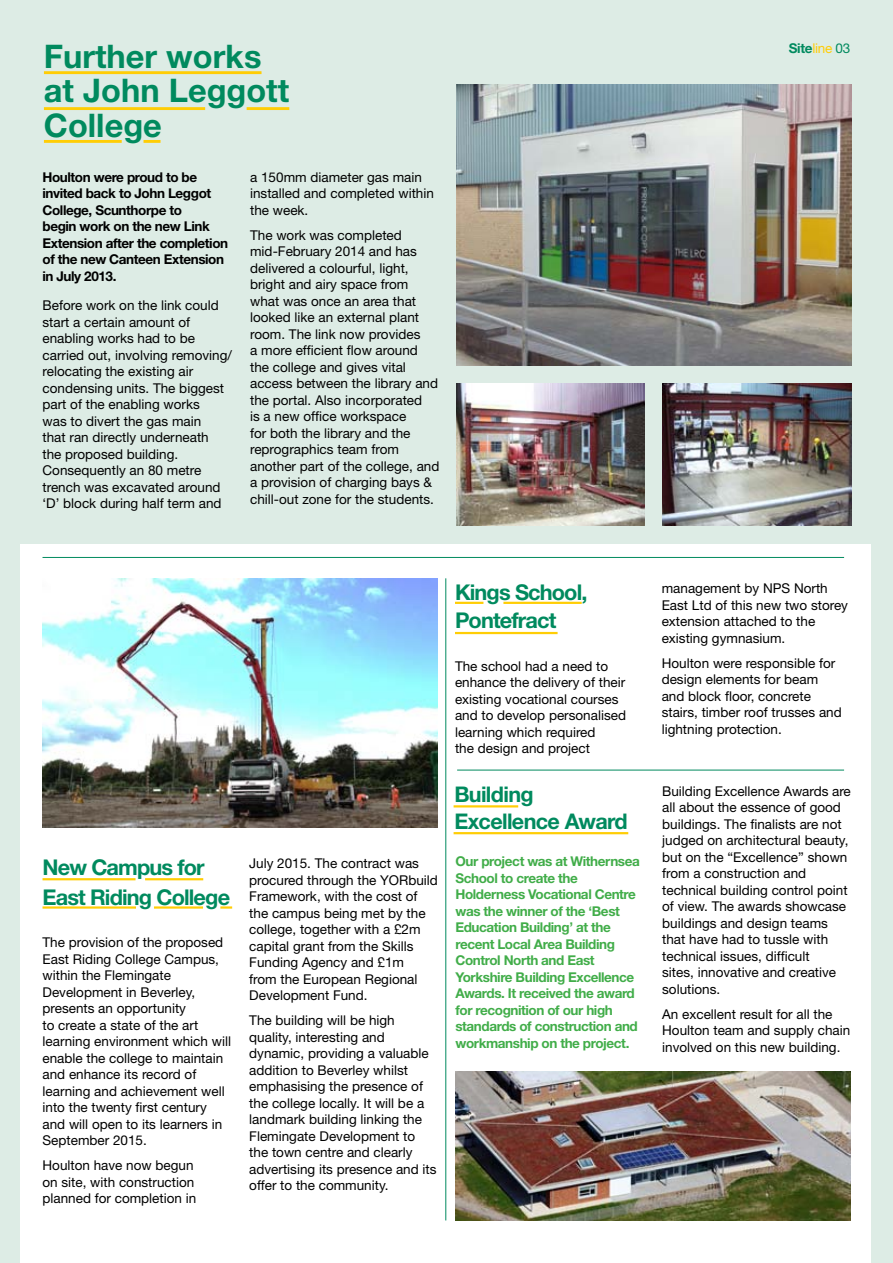
<style>
.page{position:relative;width:893px;height:1263px;background:#ddece5}
.page>*{position:absolute;margin:0;border:0;box-sizing:border-box;transform-origin:0 0}
.t1{font:700 32.55px/34.5px "Helvetica Neue";color:#008a5e}
.t2{font:700 21.75px/30px "Helvetica Neue";letter-spacing:-.04em;color:#008a5e}
.t3{font:700 21.6px/26.7px "Helvetica Neue";letter-spacing:-.03em;color:#008a5e}
.t4{font:13.5px/16.5px "Helvetica Neue";color:#000}
.t5{font:700 13.5px/16.5px "Helvetica Neue";letter-spacing:-.03em;color:#41ad49}
.t6{font:700 13.5px/16.5px "Helvetica Neue";letter-spacing:-.03em;color:#000}
.t7{font:700 13.5px "Helvetica Neue";color:#008a5e}
.s1{font-weight:400;color:#ffcd05}
.s2{font-weight:400}
</style>
<div class="page">
<div style="left:20px;top:544px;width:851px;height:719px;background:#fff"></div>
<hr style="left:43px;top:557px;width:801px;height:1px;background:#008a5e">
<hr style="left:457px;top:770px;width:387px;height:1px;background:#008a5e">
<hr style="left:44px;top:71px;width:217px;height:3px;background:#ffcd05">
<hr style="left:44px;top:107px;width:161px;height:3px;background:#ffcd05">
<hr style="left:247px;top:107px;width:42px;height:3px;background:#ffcd05">
<hr style="left:44px;top:140px;width:78px;height:3px;background:#ffcd05">
<hr style="left:144px;top:140px;width:17px;height:3px;background:#ffcd05">
<img style="left:456px;top:85px;width:395px;height:281px">
<img style="left:663px;top:384px;width:188px;height:141px">
<img style="left:456px;top:384px;width:189px;height:141px">
<img style="left:455px;top:1071px;width:395px;height:149px">
<img style="left:43px;top:578px;width:395px;height:249px">
<hr style="left:454px;top:805px;width:64px;height:2px;background:#ffcd05">
<hr style="left:454px;top:832px;width:174px;height:2px;background:#ffcd05">
<hr style="left:43px;top:878px;width:93px;height:2px;background:#ffcd05">
<hr style="left:43px;top:906px;width:93px;height:3px;background:#ffcd05">
<hr style="left:145px;top:878px;width:58px;height:2px;background:#ffcd05">
<svg style="left:220px;top:906px;width:12px;height:3px"></svg>
<hr style="left:154px;top:906px;width:49px;height:3px;background:#ffcd05">
<hr style="left:455px;top:602px;width:28px;height:2px;background:#ffcd05">
<hr style="left:455px;top:632px;width:103px;height:2px;background:#ffcd05">
<hr style="left:503px;top:602px;width:79px;height:2px;background:#ffcd05">
<hr style="left:445px;top:578px;width:1px;height:642px;background:#008a5e">
<h1 class="t1" style="left:44px;top:38px;width:247px">Further works at John Leggott<br>College</h1>
<p class="t6" style="left:43px;top:168px;width:187px">Houlton were proud to be invited back to John Leggot<br>College, Scunthorpe to<br>begin work on the new Link<br>Extension after the completion of the new Canteen Extension in July 2013.</p>
<p class="t4" style="left:43px;top:297px;width:191px">Before work on the link could start a certain amount of enabling works had to be carried out, involving removing/ relocating the existing air condensing units. The biggest part of the enabling works<br>was to divert the gas main<br>that ran directly underneath<br>the proposed building.<br>Consequently an 80 metre trench was excavated around ‘D’ block during half term and</p>
<p class="t4" style="left:250px;top:169px;width:185px">a 150mm diameter gas main installed and completed within the week.</p>
<p class="t4" style="left:250px;top:227px;width:191px">The work was completed mid-February 2014 and has delivered a colourful, light, bright and airy space from what was once an area that looked like an external plant room. The link now provides<br>a more efficient flow around the college and gives vital access between the library and the portal. Also incorporated<br>is a new office workspace<br>for both the library and the reprographics team from another part of the college, and a provision of charging bays &amp; chill-out zone for the students.</p>
<p class="t7" style="left:789px;top:40px;width:63px">Site<span class="s1">line</span> <span class="s2">03</span></p>
<h2 class="t2" style="left:43px;top:851px;width:189px">New Campus for<br>East Riding College</h2>
<p class="t4" style="left:43px;top:934px;width:190px">The provision of the proposed<br>East Riding College Campus, within the Flemingate<br>Development in Beverley, presents an opportunity<br>to create a state of the art learning environment which will enable the college to maintain and enhance its record of learning and achievement well into the twenty first century and will open to its learners in<br>September 2015.</p>
<p class="t4" style="left:43px;top:1157px;width:155px">Houlton have now begun on site, with construction planned for completion in</p>
<p class="t4" style="left:249px;top:855px;width:190px">July 2015. The contract was procured through the YORbuild<br>Framework, with the cost of the campus being met by the college, together with a £2m capital grant from the Skills<br>Funding Agency and £1m<br>from the European Regional<br>Development Fund.</p>
<p class="t4" style="left:249px;top:1012px;width:189px">The building will be high quality, interesting and dynamic, providing a valuable addition to Beverley whilst emphasising the presence of the college locally. It will be a landmark building linking the<br>Flemingate Development to the town centre and clearly advertising its presence and its offer to the community.</p>
<h2 class="t2" style="left:455px;top:577px;width:134px;line-height:28.5px">Kings School,<br>Pontefract</h2>
<p class="t4" style="left:455px;top:657px;width:173px">The school had a need to enhance the delivery of their existing vocational courses and to develop personalised learning which required<br>the design and project</p>
<h3 class="t3" style="left:454px;top:781px;width:175px">Building<br>Excellence Award</h3>
<p class="t5" style="left:455px;top:853px;width:186px">Our project was at Withernsea<br>School to create the<br>Holderness Vocational Centre was the winner of the ‘Best<br>Education Building’ at the recent Local Area Building<br>Control North and East<br>Yorkshire Building Excellence<br>Awards. It received the award for recognition of our high standards of construction and workmanship on the project.</p>
<p class="t4" style="left:662px;top:580px;width:188px">management by NPS North<br>East Ltd of this new two storey extension attached to the existing gymnasium.</p>
<p class="t4" style="left:662px;top:654px;width:182px">Houlton were responsible for design elements for beam and block floor, concrete stairs, timber roof trusses and lightning protection.</p>
<p class="t4" style="left:662px;top:783px;width:190px">Building Excellence Awards are all about the essence of good buildings. The finalists are not judged on architectural beauty, but on the “Excellence” shown from a construction and technical building control point of view. The awards showcase buildings and design teams that have had to tussle with technical issues, difficult<br>sites, innovative and creative solutions.</p>
<p class="t4" style="left:662px;top:1006px;width:190px">An excellent result for all the<br>Houlton team and supply chain involved on this new building.</p>
</div>
